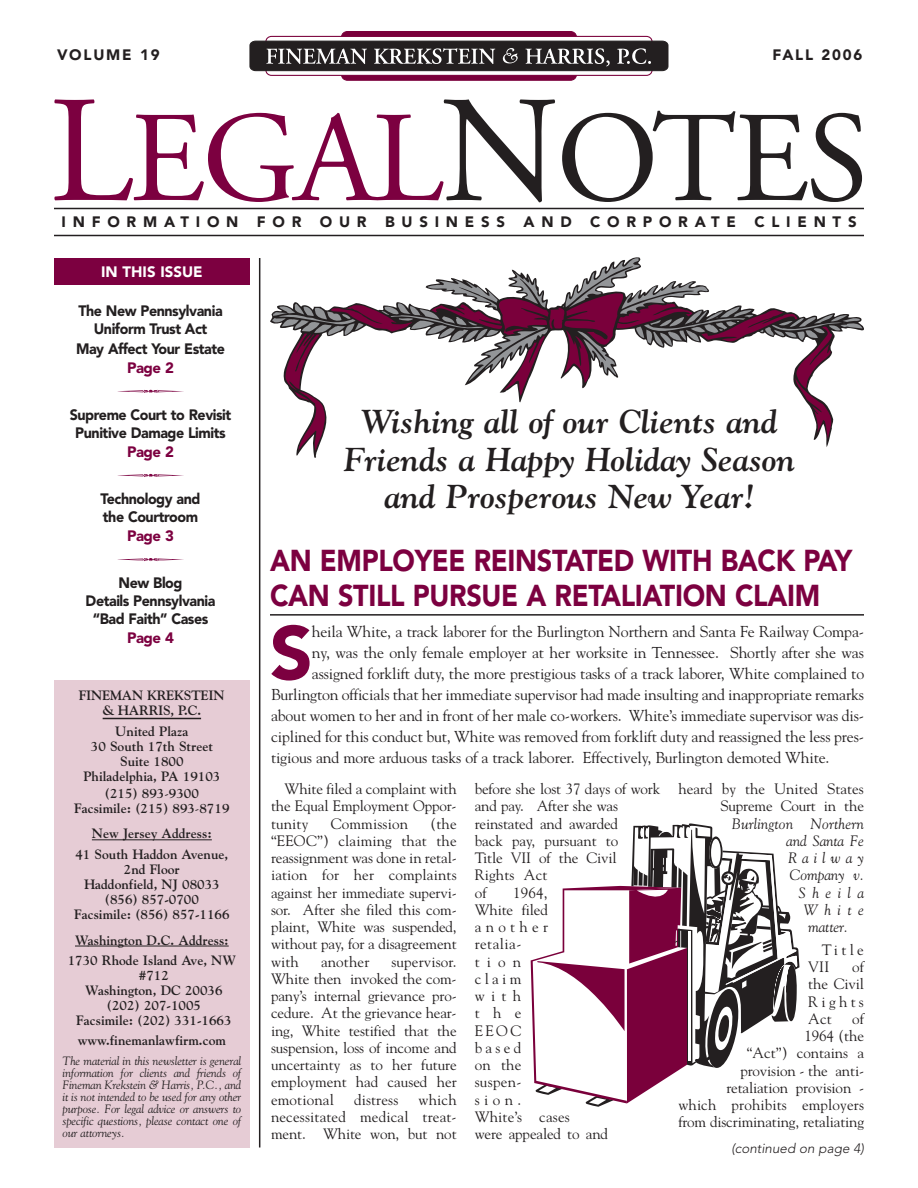
<style>
.page{position:relative;width:918px;height:1188px;background:#fff}
.page>*{position:absolute;margin:0;border:0;box-sizing:border-box;transform-origin:0 0}
.t1{font:151.5px "Adobe Garamond";color:#7c0040}
.t2{font:128.85px "Adobe Garamond";letter-spacing:-.025em;color:#7c0040}
.t3{font:900 75px "Avenir";color:#7c0040}
.t4{font:italic 700 33px/37.5px "Goudy";color:#231f20;text-align:center}
.t5{font:900 30px/34.5px "Avenir";letter-spacing:-.01em;color:#7c0040;scale:.9 1}
.t6{font:15.75px "Goudy";letter-spacing:-.01em;color:#231f20}
.t7{font:15px/17.2px "Goudy";letter-spacing:-.01em;color:#231f20;text-align:justify}
.t8{font:900 15px/18px "Avenir";letter-spacing:-.03em;color:#231f20;text-align:center;scale:.95 1}
.t9{font:15px/17.2px "Goudy";letter-spacing:.02em;color:#231f20}
.t10{font:900 15px "Avenir";letter-spacing:.45em;color:#231f20}
.t11{font:italic 15px "Goudy";letter-spacing:.01em;color:#231f20}
.t12{font:15px "Goudy";letter-spacing:.01em;color:#231f20}
.t13{font:900 15px "Avenir";letter-spacing:-.03em;color:#7c0040}
.t14{font:italic 15px "Goudy";letter-spacing:-.01em;color:#231f20}
.t15{font:900 15px "Avenir";letter-spacing:.12em;color:#231f20}
.t16{font:900 15px "Avenir";color:#fff}
.t17{font:15px/17.2px "Goudy";letter-spacing:.18em;color:#231f20}
.t18{font:italic 15px "Goudy";letter-spacing:.335em;color:#231f20}
.t19{font:700 13.5px/15px "Goudy";color:#231f20;text-align:center}
.t20{font:italic 300 13.5px "Avenir";color:#231f20}
.t21{font:italic 12px/12px "Goudy";letter-spacing:-.01em;color:#231f20;text-align:justify}
.s1{font-size:151.5px;color:#231f20}
.s2{color:#231f20}
.s3{font-weight:400}
</style>
<div class="page">
<div style="left:54px;top:680px;width:196px;height:467px;background:#e6ccd5"></div>
<div style="left:342px;top:32px;width:234px;height:48px;background:#7a003b;border-radius:6px"></div>
<div style="left:341px;top:31px;width:236px;height:50px;border:1px solid #7a003b;border-radius:6px"></div>
<svg style="left:266px;top:36px;width:386px;height:39px;fill:#fff"></svg>
<div style="left:265px;top:36px;width:387px;height:40px;border:1px solid #7a003b;border-radius:5px"></div>
<svg style="left:250px;top:41px;width:418px;height:30px;background:#444141"></svg>
<div style="left:54px;top:258px;width:196px;height:27px;background:#7c0040"></div>
<hr style="left:259px;top:258px;width:1px;height:890px;background:#231f20">
<hr style="left:54px;top:208px;width:810px;height:1px;background:#231f20">
<hr style="left:54px;top:235px;width:810px;height:1px;background:#231f20">
<hr style="left:103px;top:718px;width:98px;height:1px;background:#231f20">
<hr style="left:92px;top:839px;width:99px;height:1px;background:#231f20">
<svg style="left:191px;top:839px;width:21px;height:1px"></svg>
<svg style="left:75px;top:946px;width:13px;height:1px"></svg>
<hr style="left:88px;top:946px;width:120px;height:1px;background:#231f20">
<svg style="left:208px;top:946px;width:21px;height:1px"></svg>
<hr style="left:270px;top:614px;width:594px;height:2px;background:#231f20">
<svg style="left:531px;top:823px;width:268px;height:284px"></svg>
<svg style="left:272px;top:257px;width:590px;height:194px"></svg>
<p class="t15" style="left:57px;top:49px;width:104px">VOLUME 19</p>
<p class="t15" style="left:773px;top:49px;width:91px">FALL 2006</p>
<h1 class="t1" style="left:49px;top:92px;width:85px">L</h1>
<p class="t10" style="left:62px;top:216px;width:797px">INFORMATION FOR OUR BUSINESS AND CORPORATE CLIENTS</p>
<h2 class="t2" style="left:130px;top:108px;width:740px">EGAL<span class="s1">N</span><span class="s2">OTES</span></h2>
<p class="t16" style="left:101px;top:266px;width:103px">IN THIS ISSUE</p>
<p class="t8" style="left:78px;top:303px;width:153px">The New Pennsylvania<br>Uniform Trust Act</p>
<p class="t8" style="left:76px;top:341px;width:158px">May Affect Your Estate</p>
<p class="t13" style="left:127px;top:361px;width:49px">Page 2</p>
<p class="t8" style="left:70px;top:407px;width:172px">Supreme Court to Revisit<br>Punitive Damage Limits</p>
<p class="t13" style="left:127px;top:445px;width:49px">Page 2</p>
<p class="t8" style="left:101px;top:491px;width:107px;text-align:left">Technology and the Courtroom</p>
<p class="t13" style="left:127px;top:530px;width:49px">Page 3</p>
<p class="t8" style="left:86px;top:575px;width:138px">New Blog<br>Details Pennsylvania “Bad Faith” Cases</p>
<p class="t13" style="left:127px;top:632px;width:49px">Page 4</p>
<p class="t19" style="left:79px;top:688px;width:147px">FINEMAN KREKSTEIN &amp; HARRIS, P.C.</p>
<p class="t19" style="left:83px;top:724px;width:139px">United Plaza<br>30 South 17th Street<br>Suite 1800<br>Philadelphia, PA 19103</p>
<p class="t19" style="left:74px;top:785px;width:157px">(215) 893<span class="s3">-</span>9300<br>Facsimile: (215) 893<span class="s3">-</span>8719</p>
<p class="t19" style="left:75px;top:823px;width:154px;line-height:20.4px">New Jersey Address:<br>41 South Haddon Avenue,</p>
<p class="t19" style="left:74px;top:862px;width:157px">2nd Floor<br>Haddonfield, NJ 08033 (856) 857-0700<br>Facsimile: (856) 857-1166</p>
<p class="t19" style="left:68px;top:930px;width:170px;line-height:20.4px">Washington D.C. Address:<br>1730 Rhode Island Ave, NW</p>
<p class="t19" style="left:76px;top:968px;width:157px">#712<br>Washington, DC 20036 (202) 207-1005<br>Facsimile: (202) 331-1663</p>
<p class="t19" style="left:78px;top:1033px;width:150px">www.finemanlawfirm.com</p>
<p class="t21" style="left:63px;top:1055px;width:180px">The material in this newsletter is general information for clients and friends of Fineman Krekstein &amp; Harris, P.C., and it is not intended to be used for any other purpose. For legal advice or answers to specific questions, please contact one of our attorneys.</p>
<h3 class="t4" style="left:344px;top:403px;width:453px">Wishing all of our Clients and<br>Friends a Happy Holiday Season and Prosperous New Year!</h3>
<h3 class="t5" style="left:270px;top:546px;width:648px">AN EMPLOYEE REINSTATED WITH BACK PAY<br>CAN STILL PURSUE A RETALIATION CLAIM</h3>
<h3 class="t3" style="left:270px;top:623px;width:45px">S</h3>
<p class="t6" style="left:312px;top:623px;width:554px">heila White, a track laborer for the Burlington Northern and Santa Fe Railway Compa-</p>
<p class="t6" style="left:312px;top:644px;width:554px">ny, was the only female employer at her worksite in Tennessee. Shortly after she was</p>
<p class="t6" style="left:312px;top:665px;width:554px">assigned forklift duty, the more prestigious tasks of a track laborer, White complained to</p>
<p class="t6" style="left:271px;top:686px;width:595px">Burlington officials that her immediate supervisor had made insulting and inappropriate remarks</p>
<p class="t6" style="left:271px;top:707px;width:595px">about women to her and in front of her male co-workers. White’s immediate supervisor was dis-</p>
<p class="t6" style="left:271px;top:728px;width:594px">ciplined for this conduct but, White was removed from forklift duty and reassigned the less pres-</p>
<p class="t6" style="left:271px;top:749px;width:560px">tigious and more arduous tasks of a track laborer. Effectively, Burlington demoted White.</p>
<p class="t7" style="left:271px;top:780px;width:187px;text-indent:14px">White filed a complaint with the Equal Employment Oppor&shy;tunity</p>
<p class="t7" style="left:271px;top:815px;width:187px;text-indent:159px">(the “EEOC”) claiming that the reassignment was done in retal&shy;iation for her complaints against her immediate supervi&shy;sor. After she filed this com&shy;plaint, White was suspended, without pay, for a disagreement with</p>
<p class="t12" style="left:331px;top:815px;width:79px">Commission</p>
<p class="t12" style="left:321px;top:953px;width:50px">another</p>
<p class="t7" style="left:271px;top:953px;width:187px;text-indent:120px">supervisor.<br>White then invoked the com&shy;pany’s internal grievance pro&shy;cedure. At the grievance hear&shy;ing, White testified that the suspension, loss of income and uncertainty as to her future employment had caused her emotional</p>
<p class="t7" style="left:271px;top:1091px;width:187px;text-indent:148px">which necessitated medical treat&shy;ment. White won, but not</p>
<p class="t12" style="left:354px;top:1091px;width:46px">distress</p>
<p class="t7" style="left:475px;top:780px;width:187px;text-align:left">before she lost 37 days of work and pay. After she was reinstated and awarded<br>back pay, pursuant to<br>Title VII of the Civil<br>Rights Act<br>of</p>
<p class="t9" style="left:475px;top:884px;width:135px;text-indent:39px">1964,<br>White filed another<br>retalia-<br>tion<br>claim<br>with<br>the<br>EEOC<br>based<br>on the<br>suspen-<br>sion.<br>White’s cases<br>were appealed to and</p>
<p class="t7" style="left:678px;top:780px;width:187px;text-align:right">heard by the United States<br>Supreme Court in the</p>
<p class="t11" style="left:732px;top:815px;width:134px">Burlington Northern</p>
<p class="t14" style="left:786px;top:832px;width:79px">and Santa Fe</p>
<p class="t18" style="left:788px;top:849px;width:77px">Railway</p>
<p class="t14" style="left:790px;top:866px;width:76px">Company v.</p>
<p class="t11" style="left:798px;top:884px;width:67px">Sheila</p>
<p class="t11" style="left:804px;top:901px;width:62px">White</p>
<p class="t11" style="left:808px;top:918px;width:41px">matter.</p>
<p class="t17" style="left:808px;top:941px;width:57px;text-indent:14px">Title<br>VII</p>
<p class="t7" style="left:808px;top:958px;width:57px;text-indent:44px">of the Civil Rights Act</p>
<p class="t7" style="left:678px;top:1010px;width:187px;text-align:right">of<br>1964 (the<br>“Act”) contains a<br>provision - the anti&shy;retaliation provision -<br>which prohibits employers from discriminating, retaliating</p>
<p class="t20" style="left:731px;top:1143px;width:134px">(continued on page 4)</p>
</div>
